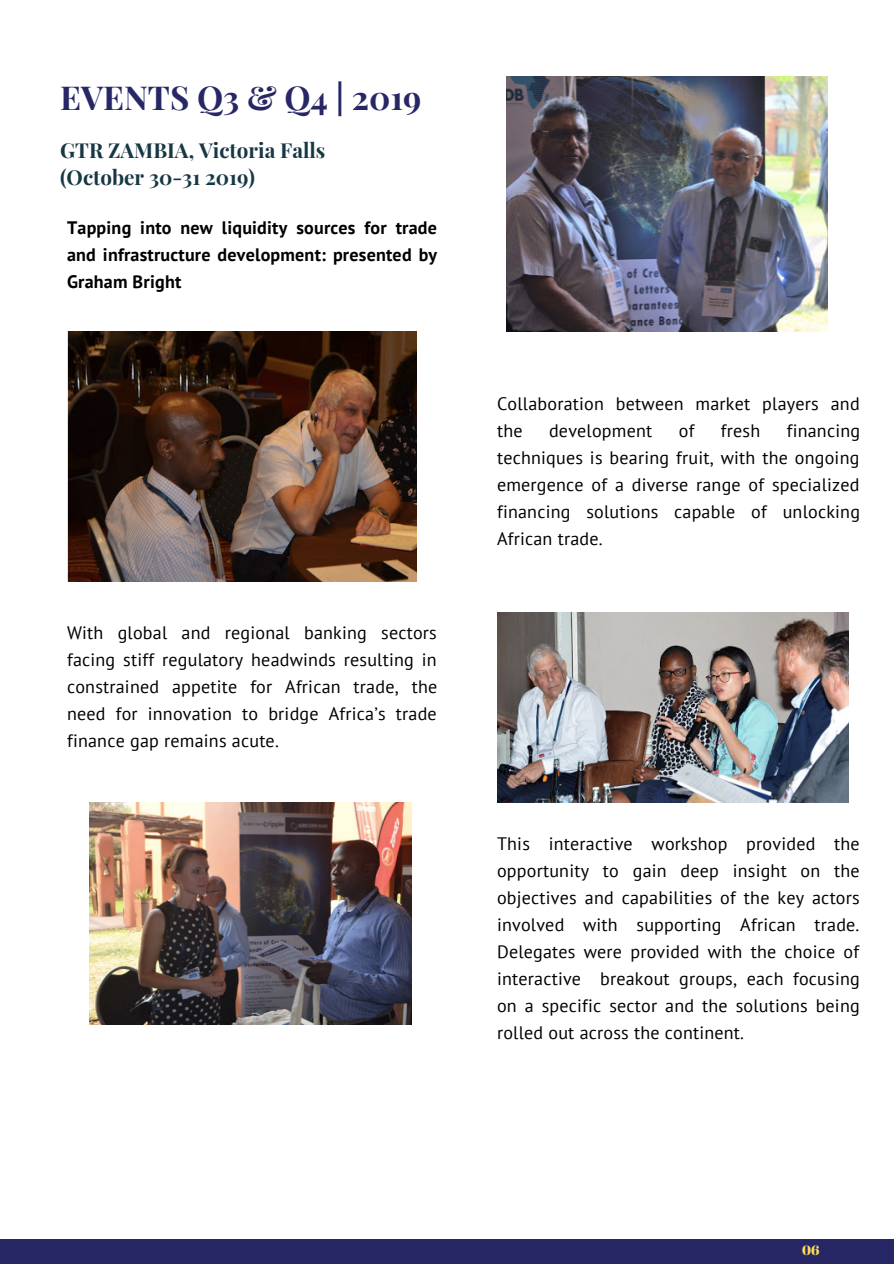
<style>
.page{position:relative;width:894px;height:1264px;background:#fff}
.page>*{position:absolute;margin:0;border:0;box-sizing:border-box;transform-origin:0 0}
.t1{font:700 33px "Playfair Display";color:#272766}
.t2{font:700 20.55px/26.5px "Playfair Display";color:#173744}
.t3{font:18px/27px "PT Sans";letter-spacing:.01em;color:#000;text-align:justify}
.t4{font:700 18px/27px "PT Sans";letter-spacing:.01em;color:#000;text-align:justify}
.t5{font:13.5px "Abril Fatface";color:#ffde59}
</style>
<div class="page">
<img style="left:89px;top:803px;width:322px;height:221px">
<img style="left:67px;top:332px;width:349px;height:250px">
<img style="left:497px;top:612px;width:351px;height:190px">
<div style="left:0;top:1239px;width:893px;height:24px;background:#272766"></div>
<img style="left:506px;top:77px;width:320px;height:254px">
<h1 class="t1" style="left:60px;top:74px;width:363px">EVENTS Q3 &amp; Q4 | 2019</h1>
<p class="t2" style="left:60px;top:137px;width:267px">GTR ZAMBIA, Victoria Falls (October 30-31 2019)</p>
<p class="t4" style="left:67px;top:213px;width:371px">Tapping into new liquidity sources for trade and infrastructure development: presented by Graham Bright</p>
<p class="t3" style="left:67px;top:619px;width:371px">With global and regional banking sectors facing stiff regulatory headwinds resulting in constrained appetite for African trade, the need for innovation to bridge Africa’s trade finance gap remains acute.</p>
<p class="t3" style="left:497px;top:389px;width:364px">Collaboration between market players and the</p>
<p class="t3" style="left:497px;top:416px;width:364px;text-indent:289px">financing techniques is bearing fruit, with the ongoing emergence of a diverse range of specialized financing solutions capable of unlocking African trade.</p>
<p class="t3" style="left:549px;top:416px;width:105px">development</p>
<p class="t3" style="left:678px;top:416px;width:17px">of</p>
<p class="t3" style="left:720px;top:416px;width:41px">fresh</p>
<p class="t3" style="left:497px;top:829px;width:364px">This interactive workshop provided the opportunity to gain deep insight on the objectives and capabilities of the key actors involved with supporting African trade.<br>Delegates were provided with the choice of interactive breakout groups, each focusing on a specific sector and the solutions being rolled out across the continent.</p>
<p class="t5" style="left:801px;top:1240px;width:19px">06</p>
</div>
